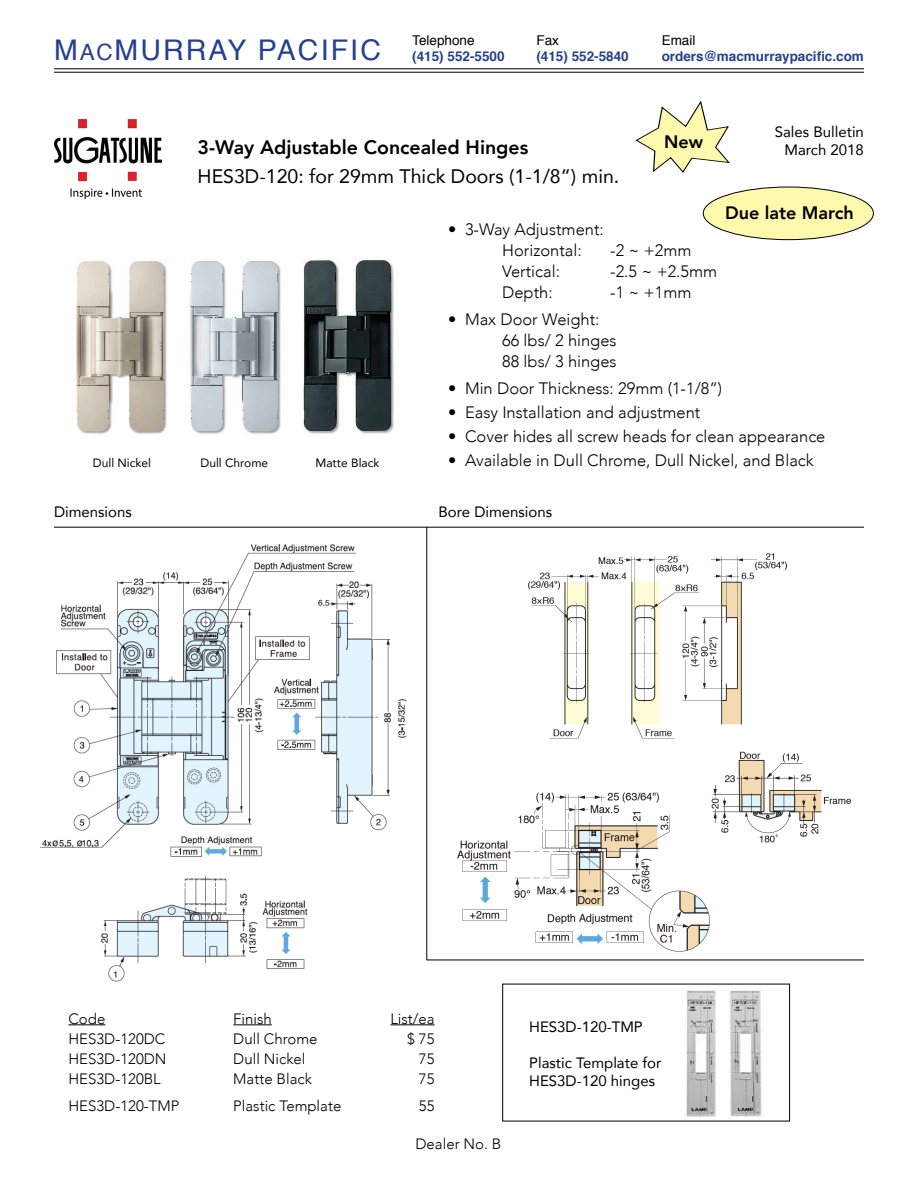
<style>
.page{position:relative;width:918px;height:1188px;background:#fff}
.page>*{position:absolute;margin:0;border:0;box-sizing:border-box;transform-origin:0 0}
.t1{font:28.5px "Helvetica";letter-spacing:.075em;color:#25408f}
.t2{font:19.5px "Avenir";color:#000}
.t3{font:800 19.5px "Avenir";color:#000}
.t4{font:800 18px "Avenir";color:#000}
.t5{font:300 16.5px/21px "Avenir";color:#000}
.t6{font:300 15px "Avenir";color:#000}
.t7{font:15px/18px "Avenir";color:#000}
.t8{font:700 13.5px "Helvetica";color:#25408f}
.t9{font:13.5px "Helvetica";color:#000}
.t10{font:12px "Avenir";color:#000}
.s1{font-size:22.5px}
.s2{font-weight:700;font-size:13.5px}
</style>
<div class="page">
<hr style="left:54px;top:72px;width:810px;height:1px;background:#000">
<hr style="left:54px;top:68px;width:810px;height:1px;background:#000">
<div style="left:703px;top:187px;width:170px;height:53px;background:#fff9ae;border-radius:50%"></div>
<div style="left:703px;top:187px;width:171px;height:53px;border:1px solid #000;border-radius:50%"></div>
<img style="left:54px;top:119px;width:108px;height:79px">
<img style="left:76px;top:260px;width:318px;height:174px">
<hr style="left:54px;top:527px;width:810px;height:1px;background:#000">
<img style="left:40px;top:544px;width:367px;height:438px">
<img style="left:527px;top:553px;width:261px;height:186px">
<img style="left:445px;top:792px;width:270px;height:168px">
<img style="left:699px;top:751px;width:152px;height:105px">
<hr style="left:427px;top:527px;width:1px;height:433px;background:#000">
<hr style="left:68px;top:1024px;width:37px;height:1px;background:#000">
<hr style="left:233px;top:1024px;width:39px;height:1px;background:#000">
<hr style="left:390px;top:1024px;width:45px;height:1px;background:#000">
<hr style="left:427px;top:960px;width:437px;height:1px;background:#000">
<div style="left:502px;top:984px;width:288px;height:137px;border:1px solid #000"></div>
<img style="left:686px;top:990px;width:76px;height:127px">
<svg style="left:636px;top:101px;width:94px;height:72px"></svg>
<p class="t9" style="left:412px;top:29px;width:64px">Telephone</p>
<h1 class="t1" style="left:54px;top:28px;width:452px">M<span class="s1">AC</span>MURRAY PACIFIC <span class="s2">(415) 552-5500</span></h1>
<p class="t9" style="left:536px;top:29px;width:24px">Fax</p>
<p class="t8" style="left:536px;top:45px;width:94px">(415) 552-5840</p>
<p class="t9" style="left:662px;top:29px;width:35px">Email</p>
<p class="t8" style="left:662px;top:45px;width:204px">orders@macmurraypacific.com</p>
<p class="t7" style="left:775px;top:122px;width:91px">Sales Bulletin</p>
<p class="t4" style="left:664px;top:128px;width:40px">New</p>
<p class="t3" style="left:198px;top:132px;width:332px">3-Way Adjustable Concealed Hinges</p>
<p class="t7" style="left:785px;top:140px;width:81px">March 2018</p>
<p class="t2" style="left:198px;top:160px;width:423px">HES3D-120: for 29mm Thick Doors (1-1/8”) min.</p>
<p class="t5" style="left:502px;top:219px;width:103px;text-indent:-54px">• 3-Way Adjustment:<br>Horizontal:</p>
<p class="t4" style="left:725px;top:198px;width:130px">Due late March</p>
<p class="t5" style="left:610px;top:240px;width:83px">-2 ~ +2mm</p>
<p class="t10" style="left:93px;top:453px;width:60px">Dull Nickel</p>
<p class="t10" style="left:200px;top:453px;width:69px">Dull Chrome</p>
<p class="t10" style="left:316px;top:453px;width:66px">Matte Black</p>
<p class="t7" style="left:54px;top:503px;width:79px">Dimensions</p>
<p class="t5" style="left:502px;top:261px;width:59px">Vertical:</p>
<p class="t5" style="left:610px;top:261px;width:109px">-2.5 ~ +2.5mm</p>
<p class="t5" style="left:502px;top:282px;width:52px">Depth:</p>
<p class="t5" style="left:610px;top:282px;width:83px">-1 ~ +1mm</p>
<p class="t5" style="left:502px;top:309px;width:116px;text-indent:-54px">• Max Door Weight:<br>66 lbs/ 2 hinges<br>88 lbs/ 3 hinges</p>
<p class="t5" style="left:448px;top:378px;width:276px">• Min Door Thickness: 29mm (1-1/8”)</p>
<p class="t5" style="left:448px;top:402px;width:254px">• Easy Installation and adjustment</p>
<p class="t5" style="left:448px;top:426px;width:379px">• Cover hides all screw heads for clean appearance</p>
<p class="t5" style="left:448px;top:450px;width:367px">• Available in Dull Chrome, Dull Nickel, and Black</p>
<p class="t7" style="left:438px;top:503px;width:115px">Bore Dimensions</p>
<p class="t6" style="left:68px;top:1010px;width:38px">Code</p>
<p class="t6" style="left:233px;top:1010px;width:40px">Finish</p>
<p class="t6" style="left:390px;top:1010px;width:46px">List/ea</p>
<p class="t6" style="left:68px;top:1030px;width:99px">HES3D-120DC</p>
<p class="t6" style="left:233px;top:1030px;width:86px">Dull Chrome</p>
<p class="t6" style="left:407px;top:1030px;width:29px">$ 75</p>
<p class="t6" style="left:68px;top:1050px;width:100px">HES3D-120DN</p>
<p class="t6" style="left:233px;top:1050px;width:74px">Dull Nickel</p>
<p class="t6" style="left:419px;top:1050px;width:17px">75</p>
<p class="t6" style="left:68px;top:1070px;width:94px">HES3D-120BL</p>
<p class="t6" style="left:233px;top:1070px;width:80px">Matte Black</p>
<p class="t6" style="left:419px;top:1070px;width:17px">75</p>
<p class="t6" style="left:68px;top:1097px;width:112px">HES3D-120-TMP</p>
<p class="t6" style="left:233px;top:1097px;width:110px">Plastic Template</p>
<p class="t6" style="left:419px;top:1097px;width:17px">55</p>
<p class="t6" style="left:416px;top:1135px;width:87px">Dealer No. B</p>
<p class="t7" style="left:529px;top:1018px;width:115px">HES3D-120-TMP</p>
<p class="t7" style="left:529px;top:1054px;width:134px">Plastic Template for<br>HES3D-120 hinges</p>
</div>
